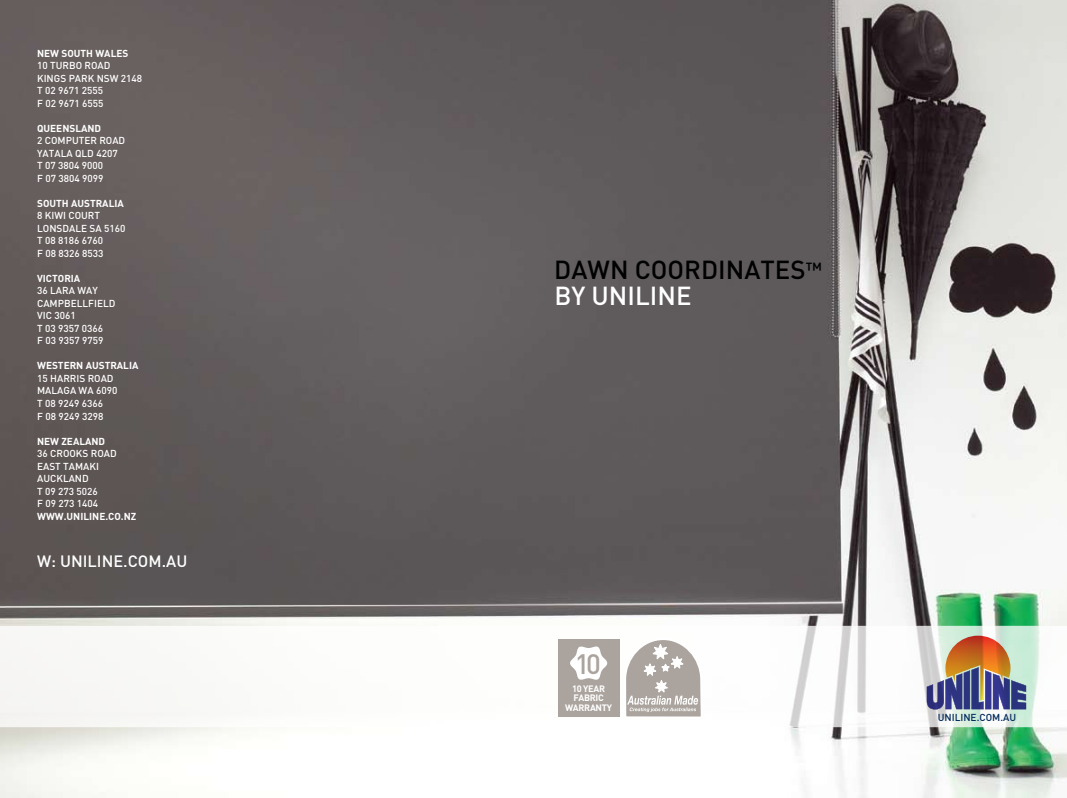
<style>
.page{position:relative;width:1067px;height:798px;background:#fff}
.page>*{position:absolute;margin:0;border:0;box-sizing:border-box;transform-origin:0 0}
.t1{font:500 27.75px "DIN";color:#aba49e}
.t2{font:500 25.75px/25.8px "DIN";color:#000}
.t3{font:500 16.25px "DIN";color:#fff}
.t4{font:500 10px/12.5px "DIN";color:#fff}
.t5{font:700 10px "DIN";color:#fff}
.t6{font:500 10px "DIN";color:#00285d}
.t7{font:700 9.25px/9.2px "DIN";letter-spacing:-.03em;color:#fff}
.s1{font-size:18.75px}
.s2{color:#fff}
</style>
<div class="page">
<img style="left:0;top:0;width:1067px;height:797px">
<svg style="left:0;top:625px;width:1067px;height:102px"></svg>
<svg style="left:925px;top:632px;width:102px;height:89px"></svg>
<img style="left:925px;top:634px;width:102px;height:76px">
<div style="left:558px;top:639px;width:61px;height:77px;background:#aba49e"></div>
<svg style="left:570px;top:646px;width:37px;height:34px"></svg>
<svg style="left:623px;top:636px;width:81px;height:81px"></svg>
<p class="t5" style="left:37px;top:46px;width:92px">NEW SOUTH WALES</p>
<p class="t4" style="left:37px;top:59px;width:107px">10 TURBO ROAD<br>KI NGS PARK NSW 2148<br>T 02 9671 2555<br>F 02 9671 6555</p>
<p class="t5" style="left:37px;top:121px;width:66px">QUEENSLAN D</p>
<p class="t4" style="left:37px;top:134px;width:49px">2 COMPUTER</p>
<p class="t4" style="left:37px;top:134px;width:90px;text-indent:62px">ROAD<br>YATALA QLD 4207<br>T 07 3804 9000<br>F 07 3804 9099</p>
<p class="t5" style="left:37px;top:196px;width:88px">SOUTH AUSTRALIA</p>
<p class="t4" style="left:37px;top:209px;width:90px">8 KIWI COURT<br>LONSDALE SA 5160<br>T 08 8186 6760<br>F 08 8326 8533</p>
<p class="t5" style="left:37px;top:271px;width:22px">VI CTORIA</p>
<p class="t4" style="left:37px;top:284px;width:80px">36 LARA WAY<br>CAMPBELLFIELD<br>VI C 3061<br>T 03 9357 0366<br>F 03 9357 9759</p>
<p class="t5" style="left:37px;top:359px;width:103px">WESTERN AUSTRALIA</p>
<p class="t4" style="left:37px;top:371px;width:33px">15 HARRIS</p>
<p class="t4" style="left:37px;top:371px;width:82px;text-indent:51px">ROAD<br>MALAGA WA 6090<br>T 08 9249 6366<br>F 08 9249 3298</p>
<p class="t5" style="left:37px;top:434px;width:37px">NEW ZEALA</p>
<p class="t5" style="left:92px;top:434px;width:14px">ND</p>
<p class="t4" style="left:37px;top:446px;width:81px">36 CROOKS ROAD<br>EAST TAMAKI<br>AUCKLAND<br>T 09 273 5026<br>F 09 273 1404</p>
<p class="t5" style="left:37px;top:509px;width:94px">WWW.UN ILIN E.CO.NZ</p>
<h3 class="t3" style="left:37px;top:550px;width:152px">W: UNI LI NE.COM.AU</h3>
<h2 class="t2" style="left:554px;top:256px;width:269px">DAWN COORDINATES<span class="s1">™<br></span><span class="s2">BY UNILINE</span></h2>
<h1 class="t1" style="left:575px;top:646px;width:27px">10</h1>
<p class="t7" style="left:572px;top:683px;width:33px">10 YEAR<br>FABRIC</p>
<p class="t7" style="left:565px;top:702px;width:8px">WARRA</p>
<p class="t7" style="left:595px;top:702px;width:18px">NTY</p>
<p class="t6" style="left:937px;top:711px;width:80px">UNILINE.COM.AU</p>
</div>
